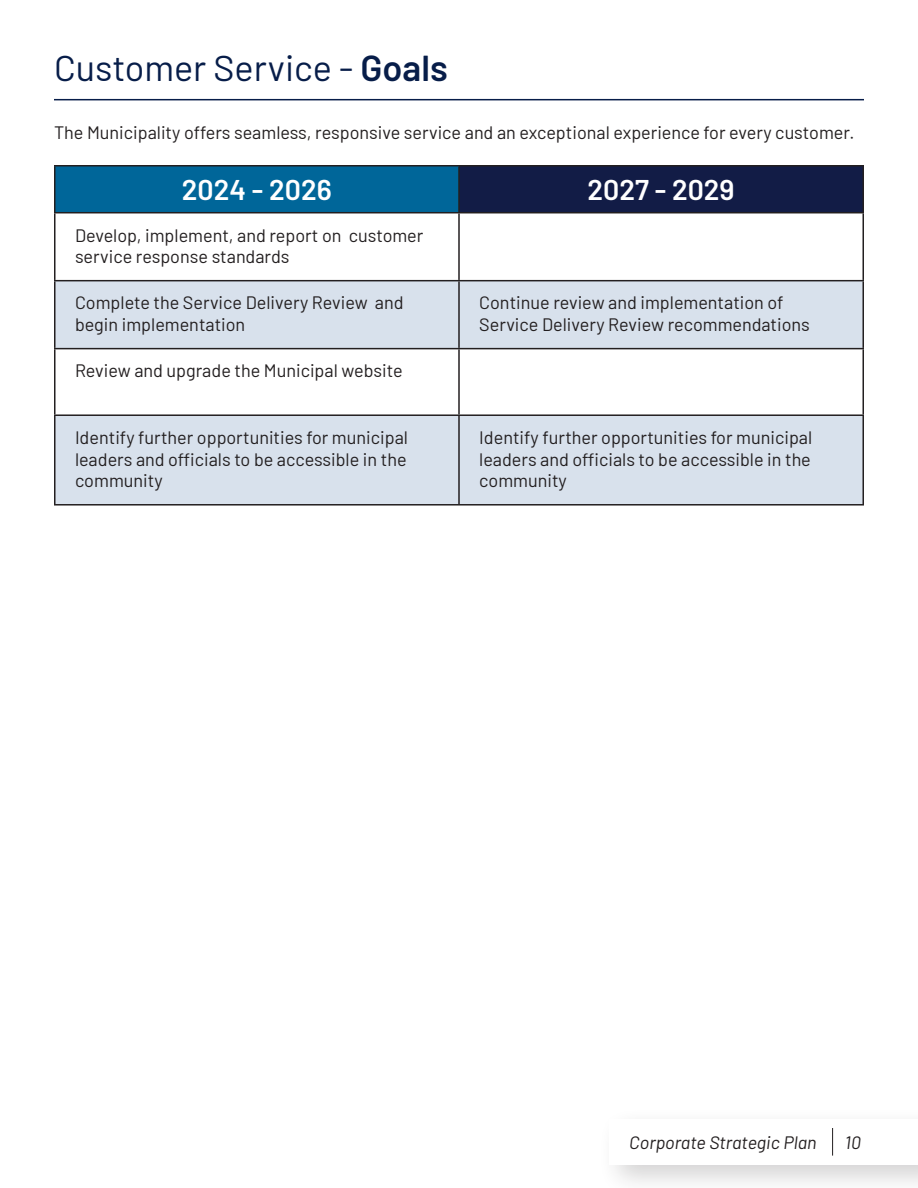
<style>
.page{position:relative;width:918px;height:1188px;background:#fff}
.page>*{position:absolute;margin:0;border:0;box-sizing:border-box;transform-origin:0 0}
.t1{font:36px "Barlow";color:#071d49}
.t2{font:600 28.5px "Barlow";color:#fff}
.Paragraph_Style_1{font:18px/21.6px "Barlow";color:#231f20}
.t3{font:italic 18px "Barlow";color:#231f20}
.s1{font-weight:600}
</style>
<div class="page">
<div style="left:598px;top:1107px;width:320px;height:81px;background:#231f20;opacity:.2"></div>
<div style="left:610px;top:1119px;width:308px;height:46px;background:#fff"></div>
<svg style="left:832px;top:1128px;width:1px;height:28px"></svg>
<hr style="left:54px;top:99px;width:810px;height:1px;background:#071d49">
<div style="left:55px;top:166px;width:404px;height:47px;background:#069"></div>
<div style="left:459px;top:166px;width:404px;height:47px;background:#121c46"></div>
<svg style="left:56px;top:213px;width:806px;height:67px"></svg>
<svg style="left:56px;top:281px;width:806px;height:223px;fill:#d8e1ec"></svg>
<hr style="left:54px;top:165px;width:405px;height:1px;background:#231f20">
<hr style="left:54px;top:167px;width:2px;height:45px;background:#231f20">
<hr style="left:459px;top:165px;width:405px;height:1px;background:#231f20">
<hr style="left:458px;top:167px;width:2px;height:45px;background:#231f20">
<hr style="left:862px;top:167px;width:2px;height:45px;background:#231f20">
<hr style="left:54px;top:212px;width:405px;height:1px;background:#231f20">
<hr style="left:54px;top:213px;width:2px;height:67px;background:#231f20">
<hr style="left:459px;top:212px;width:405px;height:1px;background:#231f20">
<hr style="left:458px;top:213px;width:2px;height:67px;background:#231f20">
<hr style="left:862px;top:213px;width:2px;height:67px;background:#231f20">
<hr style="left:54px;top:280px;width:405px;height:1px;background:#231f20">
<hr style="left:54px;top:281px;width:2px;height:67px;background:#231f20">
<hr style="left:459px;top:280px;width:405px;height:1px;background:#231f20">
<hr style="left:458px;top:281px;width:2px;height:67px;background:#231f20">
<hr style="left:862px;top:281px;width:2px;height:67px;background:#231f20">
<hr style="left:54px;top:348px;width:405px;height:1px;background:#231f20">
<hr style="left:54px;top:349px;width:2px;height:65px;background:#231f20">
<hr style="left:459px;top:348px;width:405px;height:1px;background:#231f20">
<hr style="left:458px;top:349px;width:2px;height:65px;background:#231f20">
<hr style="left:862px;top:349px;width:2px;height:65px;background:#231f20">
<hr style="left:54px;top:414px;width:405px;height:2px;background:#231f20">
<hr style="left:54px;top:416px;width:2px;height:88px;background:#231f20">
<hr style="left:459px;top:414px;width:405px;height:2px;background:#231f20">
<hr style="left:458px;top:416px;width:2px;height:88px;background:#231f20">
<hr style="left:862px;top:416px;width:2px;height:88px;background:#231f20">
<hr style="left:54px;top:504px;width:405px;height:2px;background:#231f20">
<hr style="left:459px;top:504px;width:405px;height:2px;background:#231f20">
<p class="t1" style="left:54px;top:42px;width:395px">Customer Service - <span class="s1">Goals</span></p>
<p class="Paragraph_Style_1" style="left:54px;top:121px;width:802px">The Municipality offers seamless, responsive service and an exceptional experience for every customer.</p>
<p class="t2" style="left:182px;top:169px;width:151px">2024 - 2026</p>
<p class="t2" style="left:588px;top:169px;width:149px">2027 - 2029</p>
<p class="Paragraph_Style_1" style="left:75px;top:223px;width:350px">Develop, implement, and report on customer service response standards</p>
<p class="Paragraph_Style_1" style="left:75px;top:291px;width:330px">Complete the Service Delivery Review and begin implementation</p>
<p class="Paragraph_Style_1" style="left:479px;top:291px;width:332px">Continue review and implementation of<br>Service Delivery Review recommendations</p>
<p class="Paragraph_Style_1" style="left:75px;top:359px;width:329px">Review and upgrade the Municipal website</p>
<p class="Paragraph_Style_1" style="left:75px;top:425px;width:335px;text-align:justify">Identify further opportunities for municipal leaders and officials to be accessible in the community</p>
<p class="Paragraph_Style_1" style="left:479px;top:425px;width:335px;text-align:justify">Identify further opportunities for municipal leaders and officials to be accessible in the community</p>
<p class="t3" style="left:629px;top:1129px;width:189px">Corporate Strategic Plan</p>
<p class="t3" style="left:845px;top:1129px;width:17px">10</p>
</div>
